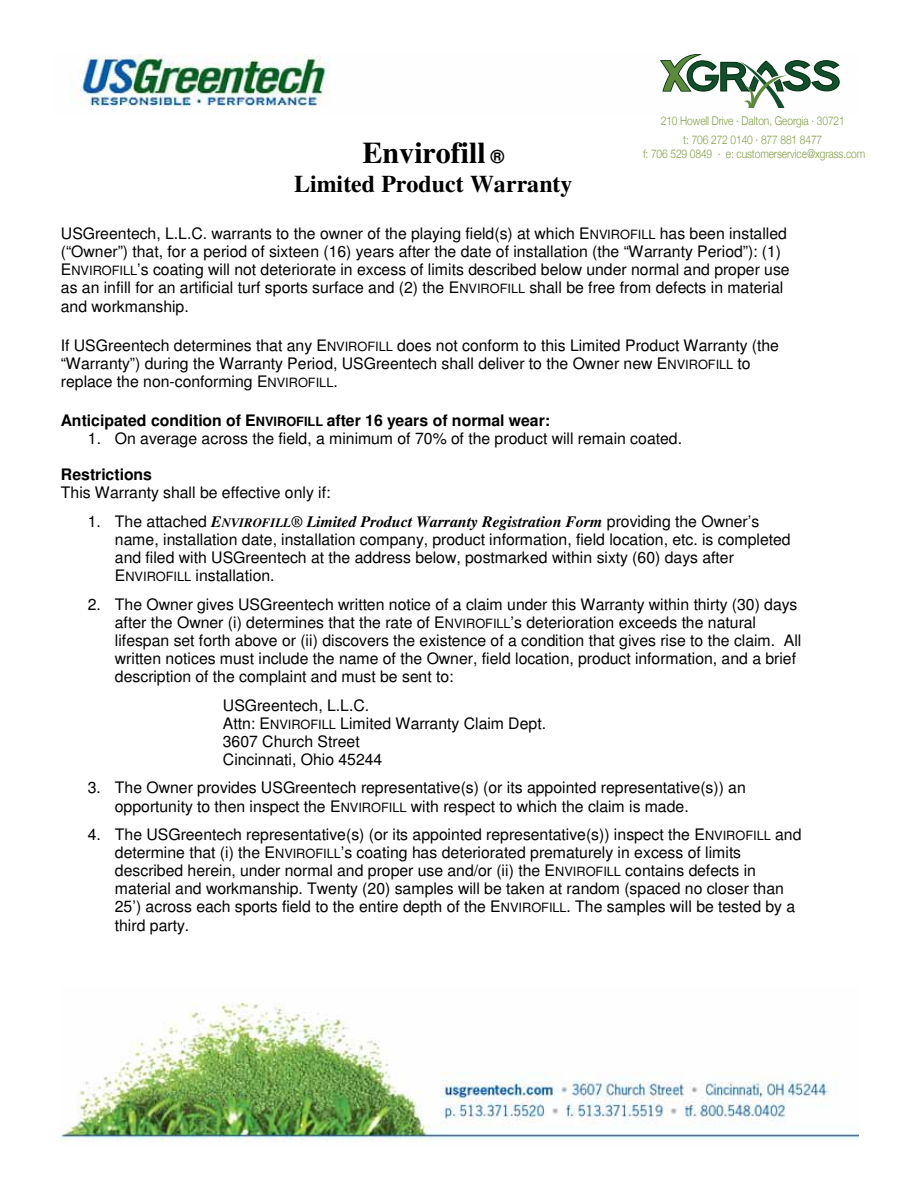
<style>
.page{position:relative;width:918px;height:1188px;background:#fff}
.page>*{position:absolute;margin:0;border:0;box-sizing:border-box;transform-origin:0 0}
.t1{font:700 30px "Times";color:#000}
.t2{font:700 24px "Times";color:#000}
.t3{font:15.9px/18.1px "Helvetica";color:#000}
.t4{font:italic 700 15.9px "Times";color:#000}
.t5{font:700 15.9px "Helvetica";color:#000}
.t6{font:300 12px/14.4px "Helvetica Neue";letter-spacing:-.01em;color:#809e43;text-align:center;scale:.85 1}
.s1{font-family:"Helvetica";font-size:18px}
.s2{font-size:12.75px}
.s3{font-family:"Helvetica";font-weight:400;font-style:normal}
</style>
<div class="page">
<img style="left:76px;top:54px;width:254px;height:52px">
<img style="left:61px;top:1003px;width:798px;height:139px">
<svg style="left:660px;top:54px;width:180px;height:54px"></svg>
<p class="t6" style="left:661px;top:113px;width:218px">210 Howell Drive · Dalton, Georgia · 30721</p>
<p class="t6" style="left:643px;top:132px;width:263px">t: 706 272 0140 · 877 881 8477<br>f: 706 529 0849 · e: customerservice@xgrass.com</p>
<h1 class="t1" style="left:363px;top:142px;width:143px">Envirofill <span class="s1">®</span></h1>
<h2 class="t2" style="left:294px;top:175px;width:280px">Limited Product Warranty</h2>
<p class="t3" style="left:61px;top:226px;width:730px">USGreentech, L.L.C. warrants to the owner of the playing field(s) at which E<span class="s2">NVIROFILL</span> has been installed (“Owner”) that, for a period of sixteen (16) years after the date of installation (the “Warranty Period”): (1)<br>E<span class="s2">NVIROFILL</span>’s coating will not deteriorate in excess of limits described below under normal and proper use as an infill for an artificial turf sports surface and (2) the E<span class="s2">NVIROFILL</span> shall be free from defects in material and workmanship.</p>
<p class="t3" style="left:61px;top:337px;width:720px">If USGreentech determines that any E<span class="s2">NVIROFILL</span> does not conform to this Limited Product Warranty (the “Warranty”) during the Warranty Period, USGreentech shall deliver to the Owner new E<span class="s2">NVIROFILL</span> to replace the non-conforming E<span class="s2">NVIROFILL</span>.</p>
<p class="t5" style="left:61px;top:414px;width:491px">Anticipated condition of E<span class="s2">NVIROFILL</span> after 16 years of normal wear:</p>
<p class="t3" style="left:88px;top:431px;width:596px">1. On average across the field, a minimum of 70% of the product will remain coated.</p>
<p class="t5" style="left:61px;top:468px;width:93px">Restrictions</p>
<p class="t3" style="left:61px;top:485px;width:271px">This Warranty shall be effective only if:</p>
<p class="t4" style="left:88px;top:516px;width:673px"><span class="s3">1. The attached</span> E<span class="s2">NVIROFILL</span>® Limited Product Warranty Registration Form <span class="s3">providing the Owner’s</span></p>
<p class="t3" style="left:115px;top:532px;width:677px">name, installation date, installation company, product information, field location, etc. is completed and filed with USGreentech at the address below, postmarked within sixty (60) days after<br>E<span class="s2">NVIROFILL</span> installation.</p>
<p class="t3" style="left:115px;top:596px;width:688px;text-indent:-27px">2. The Owner gives USGreentech written notice of a claim under this Warranty within thirty (30) days after the Owner (i) determines that the rate of E<span class="s2">NVIROFILL</span>’s deterioration exceeds the natural lifespan set forth above or (ii) discovers the existence of a condition that gives rise to the claim. All written notices must include the name of the Owner, field location, product information, and a brief description of the complaint and must be sent to:</p>
<p class="t3" style="left:223px;top:697px;width:325px">USGreentech, L.L.C.<br>Attn: E<span class="s2">NVIROFILL</span> Limited Warranty Claim Dept.<br>3607 Church Street<br>Cincinnati, Ohio 45244</p>
<p class="t3" style="left:115px;top:780px;width:633px;text-indent:-27px">3. The Owner provides USGreentech representative(s) (or its appointed representative(s)) an opportunity to then inspect the E<span class="s2">NVIROFILL</span> with respect to which the claim is made.</p>
<p class="t3" style="left:115px;top:827px;width:688px;text-indent:-27px">4. The USGreentech representative(s) (or its appointed representative(s)) inspect the E<span class="s2">NVIROFILL</span> and determine that (i) the E<span class="s2">NVIROFILL</span>’s coating has deteriorated prematurely in excess of limits described herein, under normal and proper use and/or (ii) the E<span class="s2">NVIROFILL</span> contains defects in material and workmanship. Twenty (20) samples will be taken at random (spaced no closer than 25’) across each sports field to the entire depth of the E<span class="s2">NVIROFILL</span>. The samples will be tested by a third party.</p>
</div>
